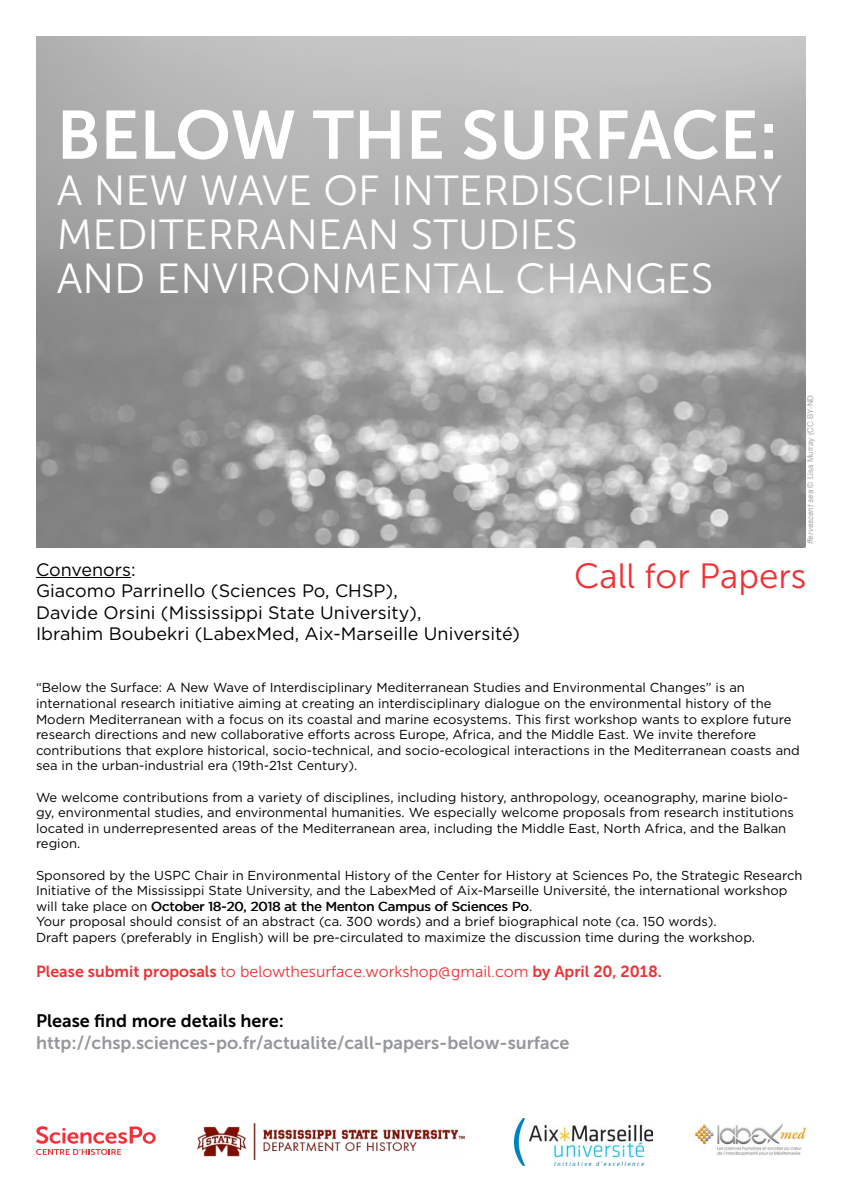
<style>
.page{position:relative;width:842px;height:1191px;background:#fff}
.page>*{position:absolute;margin:0;border:0;box-sizing:border-box;transform-origin:0 0}
.t1{font:68px "Museo Sans 700";color:#fff}
.t2{font:42px/44px "Museo Sans 300";color:#fff}
.t3{font:35px "Museo Sans 300";color:#ee3135}
.t4{font:18px/21.6px "Gotham";color:#000}
.t5{font:18px "Museo Sans 700";color:#95979a}
.t6{font:18px "Museo Sans 700";color:#000}
.t7{font:16px "Museo Sans 700";color:#ee3135}
.t8{font:13px/15.6px "Gotham";color:#000}
.t9{font:8px "Arial";color:#a7a9ac}
.s1{font-style:italic;color:#fff}
.s2{font-style:italic}
.s3{font-family:"Museo Sans 300"}
</style>
<div class="page">
<svg style="left:36px;top:1126px;width:120px;height:29px"></svg>
<img style="left:36px;top:36px;width:770px;height:511px">
<hr style="left:36px;top:577px;width:95px;height:1px;background:#000">
<img style="left:197px;top:1123px;width:268px;height:36px">
<img style="left:690px;top:1122px;width:120px;height:34px">
<img style="left:514px;top:1118px;width:138px;height:47px">
<h1 class="t1" style="left:57px;top:97px;width:723px">BELOW THE SURFACE:</h1>
<h2 class="t2" style="left:57px;top:169px;width:727px">A NEW WAVE OF INTERDISCIPLINARY<br>MEDITERRANEAN STUDIES<br>AND ENVIRONMENTAL CHANGES</h2>
<p class="t9" style="left:805px;top:549px;width:156px;rotate:-90deg"><span class="s1">E</span><span class="s2">ffervescent sea</span> © Lisa Murray (CC BY-ND</p>
<h3 class="t3" style="left:574px;top:556px;width:234px">Call for Papers</h3>
<h3 class="t4" style="left:36px;top:558px;width:485px">Convenors:<br>Giacomo Parrinello (Sciences Po, CHSP),<br>Davide Orsini (Mississippi State University),<br>Ibrahim Boubekri (LabexMed, Aix-Marseille Université)</h3>
<p class="t8" style="left:36px;top:679px;width:765px">“Below the Surface: A New Wave of Interdisciplinary Mediterranean Studies and Environmental Changes” is an international research initiative aiming at creating an interdisciplinary dialogue on the environmental history of the Modern Mediterranean with a focus on its coastal and marine ecosystems. This first workshop wants to explore future research directions and new collaborative efforts across Europe, Africa, and the Middle East. We invite therefore contributions that explore historical, socio-technical, and socio-ecological interactions in the Mediterranean coasts and sea in the urban-industrial era (19th-21st Century).</p>
<p class="t8" style="left:36px;top:789px;width:759px">We welcome contributions from a variety of disciplines, including history, anthropology, oceanography, marine biolo&shy;gy, environmental studies, and environmental humanities. We especially welcome proposals from research institutions located in underrepresented areas of the Mediterranean area, including the Middle East, North Africa, and the Balkan region.</p>
<p class="t8" style="left:36px;top:867px;width:768px">Sponsored by the USPC Chair in Environmental History of the Center for History at Sciences Po, the Strategic Research Initiative of the Mississippi State University, and the LabexMed of Aix-Marseille Université, the international workshop will take place on October 18-20, 2018 at the Menton Campus of Sciences Po.<br>Your proposal should consist of an abstract (ca. 300 words) and a brief biographical note (ca. 150 words).<br>Draft papers (preferably in English) will be pre-circulated to maximize the discussion time during the workshop.</p>
<p class="t7" style="left:36px;top:962px;width:627px">Please submit proposals <span class="s3">to belowthesurface.workshop@gmail.com</span> by April 20, 2018.</p>
<h3 class="t6" style="left:36px;top:1011px;width:249px">Please find more details here:</h3>
<h3 class="t5" style="left:36px;top:1032px;width:535px">http://chsp.sciences-po.fr/actualite/call-papers-below-surface</h3>
</div>
